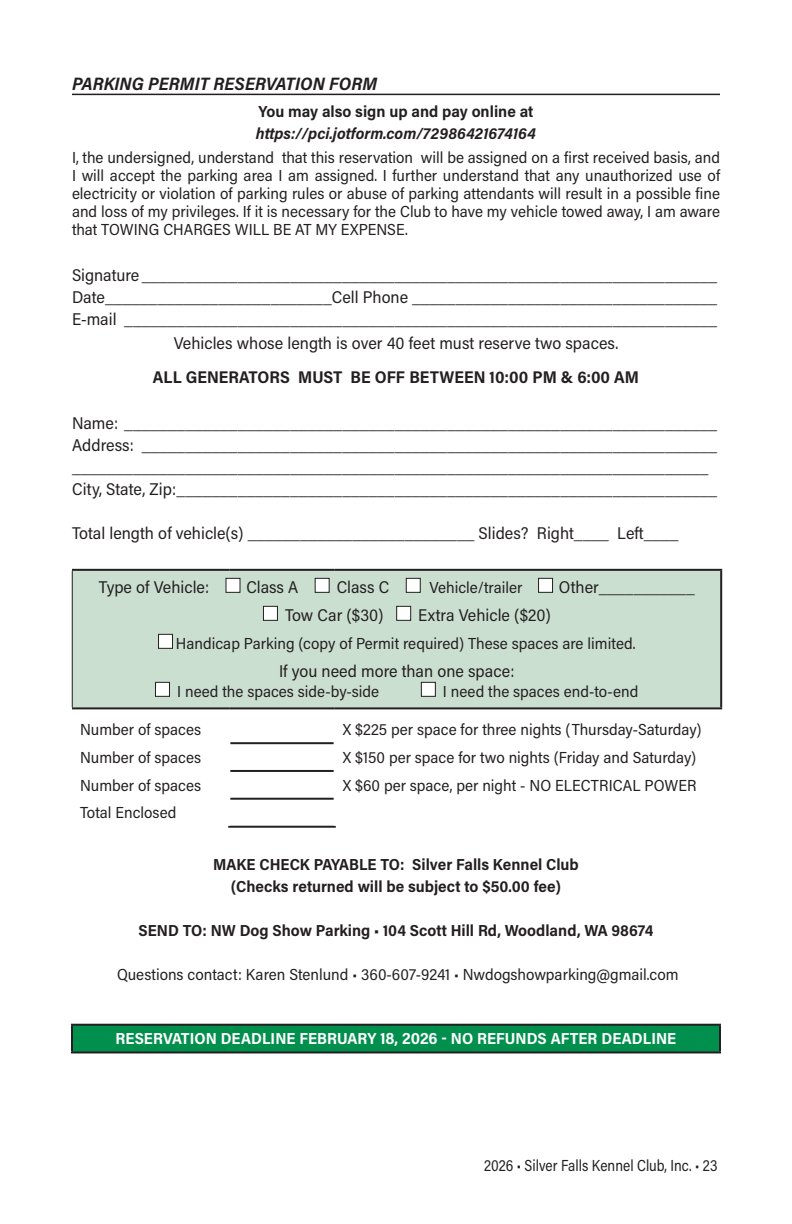
<style>
.page{position:relative;width:792px;height:1224px;background:#fff}
.page>*{position:absolute;margin:0;border:0;box-sizing:border-box;transform-origin:0 0}
.PLHeaders{font:italic 700 18px "Acumin Pro Semi Cond";color:#231f20}
.t1{font:17px "Acumin Pro Semi Cond";color:#231f20}
.t2{font:700 17px "Acumin Pro Semi Cond";color:#231f20}
.MainText27{font:16px/18px "Acumin Pro Semi Cond";color:#231f20;text-align:justify}
.MainText13{font:16px "Acumin Pro Semi Cond";color:#231f20}
.MainText27-2{font:700 16px "Acumin Pro Semi Cond";color:#231f20}
.MainText13-2{font:700 16px "Acumin Pro Semi Cond";letter-spacing:.005em;color:#fff}
.MainText27-3{font:italic 700 16px "Acumin Pro Semi Cond";color:#231f20}
.MainText27-4{font:16px "Acumin Pro Semi Cond";color:#231f20;scale:.9 1}
</style>
<div class="page">
<hr style="left:72px;top:94px;width:648px;height:1px;background:#231f20">
<div style="left:72px;top:570px;width:649px;height:138px;background:#cbdfd0"></div>
<hr style="left:230px;top:742px;width:104px;height:2px;background:#231f20">
<hr style="left:230px;top:770px;width:104px;height:2px;background:#231f20">
<hr style="left:230px;top:798px;width:104px;height:2px;background:#231f20">
<hr style="left:228px;top:826px;width:108px;height:2px;background:#231f20">
<hr style="left:720px;top:571px;width:2px;height:136px;background:#231f20">
<hr style="left:72px;top:569px;width:157px;height:2px;background:#231f20">
<hr style="left:229px;top:569px;width:106px;height:2px;background:#231f20">
<hr style="left:335px;top:569px;width:387px;height:2px;background:#231f20">
<hr style="left:72px;top:707px;width:157px;height:2px;background:#231f20">
<hr style="left:229px;top:707px;width:106px;height:2px;background:#231f20">
<hr style="left:335px;top:707px;width:387px;height:2px;background:#231f20">
<hr style="left:72px;top:571px;width:1px;height:136px;background:#231f20">
<div style="left:226px;top:578px;width:14px;height:14px;background:#fff"></div>
<div style="left:226px;top:578px;width:15px;height:15px;border:1px solid #231f20"></div>
<div style="left:315px;top:578px;width:14px;height:14px;background:#fff"></div>
<div style="left:315px;top:578px;width:15px;height:15px;border:1px solid #231f20"></div>
<div style="left:406px;top:578px;width:14px;height:14px;background:#fff"></div>
<div style="left:406px;top:578px;width:15px;height:15px;border:1px solid #231f20"></div>
<div style="left:539px;top:578px;width:14px;height:14px;background:#fff"></div>
<div style="left:538px;top:578px;width:15px;height:15px;border:1px solid #231f20"></div>
<div style="left:263px;top:606px;width:14px;height:14px;background:#fff"></div>
<div style="left:263px;top:606px;width:15px;height:15px;border:1px solid #231f20"></div>
<div style="left:397px;top:606px;width:14px;height:14px;background:#fff"></div>
<div style="left:396px;top:606px;width:15px;height:15px;border:1px solid #231f20"></div>
<div style="left:159px;top:634px;width:14px;height:14px;background:#fff"></div>
<div style="left:158px;top:634px;width:15px;height:15px;border:1px solid #231f20"></div>
<div style="left:155px;top:682px;width:14px;height:14px;background:#fff"></div>
<div style="left:155px;top:682px;width:15px;height:15px;border:1px solid #231f20"></div>
<div style="left:421px;top:682px;width:14px;height:14px;background:#fff"></div>
<div style="left:421px;top:682px;width:15px;height:15px;border:1px solid #231f20"></div>
<div style="left:72px;top:1025px;width:648px;height:27px;background:#008f4d"></div>
<hr style="left:71px;top:1024px;width:650px;height:2px;background:#231f20">
<hr style="left:71px;top:1026px;width:2px;height:25px;background:#231f20">
<hr style="left:719px;top:1026px;width:2px;height:25px;background:#231f20">
<hr style="left:71px;top:1051px;width:650px;height:2px;background:#231f20">
<p class="PLHeaders" style="left:72px;top:71px;width:307px">PARKING PERMIT RESERVATION FORM</p>
<p class="MainText27-2" style="left:259px;top:100px;width:276px">You may also sign up and pay online at</p>
<p class="MainText27-3" style="left:256px;top:122px;width:282px">https://pci.jotform.com/72986421674164</p>
<p class="MainText27" style="left:72px;top:148px;width:650px">I, the undersigned, understand that this reservation will be assigned on a first received basis, and I will accept the parking area I am assigned. I further understand that any unauthorized use of electricity or violation of parking rules or abuse of parking attendants will result in a possible fine and loss of my privileges. If it is necessary for the Club to have my vehicle towed away, I am aware that TOWING CHARGES WILL BE AT MY EXPENSE.</p>
<p class="t1" style="left:72px;top:263px;width:647px">Signature __________________________________________________________________</p>
<p class="t1" style="left:72px;top:285px;width:647px">Date__________________________Cell Phone ___________________________________</p>
<p class="t1" style="left:72px;top:307px;width:647px">E-mail ____________________________________________________________________</p>
<p class="t1" style="left:174px;top:331px;width:446px">Vehicles whose length is over 40 feet must reserve two spaces.</p>
<p class="t2" style="left:153px;top:365px;width:488px">ALL GENERATORS MUST BE OFF BETWEEN 10:00 PM &amp; 6:00 AM</p>
<p class="t1" style="left:72px;top:411px;width:647px">Name: ____________________________________________________________________</p>
<p class="t1" style="left:72px;top:433px;width:647px">Address: __________________________________________________________________</p>
<p class="t1" style="left:72px;top:455px;width:638px">_________________________________________________________________________</p>
<p class="t1" style="left:72px;top:477px;width:647px">City, State, Zip:______________________________________________________________</p>
<p class="t1" style="left:72px;top:521px;width:608px">Total length of vehicle(s) __________________________ Slides? Right____ Left____</p>
<p class="t1" style="left:99px;top:575px;width:112px">Type of Vehicle:</p>
<p class="t1" style="left:246px;top:575px;width:54px">Class A</p>
<p class="t1" style="left:337px;top:575px;width:54px">Class C</p>
<p class="MainText27" style="left:430px;top:578px;width:94px">Vehicle/trailer</p>
<p class="t1" style="left:559px;top:575px;width:137px">Other___________</p>
<p class="t1" style="left:285px;top:603px;width:100px">Tow Car ($30)</p>
<p class="t1" style="left:418px;top:603px;width:134px">Extra Vehicle ($20)</p>
<p class="MainText27" style="left:176px;top:634px;width:461px">Handicap Parking (copy of Permit required) These spaces are limited.</p>
<p class="t1" style="left:279px;top:659px;width:237px">If you need more than one space:</p>
<p class="MainText27" style="left:177px;top:682px;width:204px">I need the spaces side-by-side</p>
<p class="MainText27" style="left:443px;top:682px;width:197px">I need the spaces end-to-end</p>
<p class="MainText13" style="left:80px;top:719px;width:122px">Number of spaces</p>
<p class="MainText13" style="left:343px;top:719px;width:360px">X $225 per space for three nights (Thursday-Saturday)</p>
<p class="MainText13" style="left:80px;top:746px;width:122px">Number of spaces</p>
<p class="MainText13" style="left:343px;top:746px;width:355px">X $150 per space for two nights (Friday and Saturday)</p>
<p class="MainText13" style="left:80px;top:774px;width:122px">Number of spaces</p>
<p class="MainText13" style="left:343px;top:774px;width:355px">X $60 per space, per night - NO ELECTRICAL POWER</p>
<p class="MainText13" style="left:80px;top:802px;width:98px">Total Enclosed</p>
<p class="MainText27-2" style="left:213px;top:853px;width:367px">MAKE CHECK PAYABLE TO: Silver Falls Kennel Club</p>
<p class="MainText27-2" style="left:231px;top:875px;width:332px">(Checks returned will be subject to $50.00 fee)</p>
<p class="MainText27-2" style="left:139px;top:919px;width:516px">SEND TO: NW Dog Show Parking • 104 Scott Hill Rd, Woodland, WA 98674</p>
<p class="MainText27" style="left:117px;top:964px;width:563px">Questions contact: Karen Stenlund • 360-607-9241 • Nwdogshowparking@gmail.com</p>
<p class="MainText13-2" style="left:116px;top:1028px;width:562px">RESERVATION DEADLINE FEBRUARY 18, 2026 - NO REFUNDS AFTER DEADLINE</p>
<p class="MainText27-4" style="left:484px;top:1154px;width:261px">2026 • Silver Falls Kennel Club, Inc. • 23</p>
</div>
